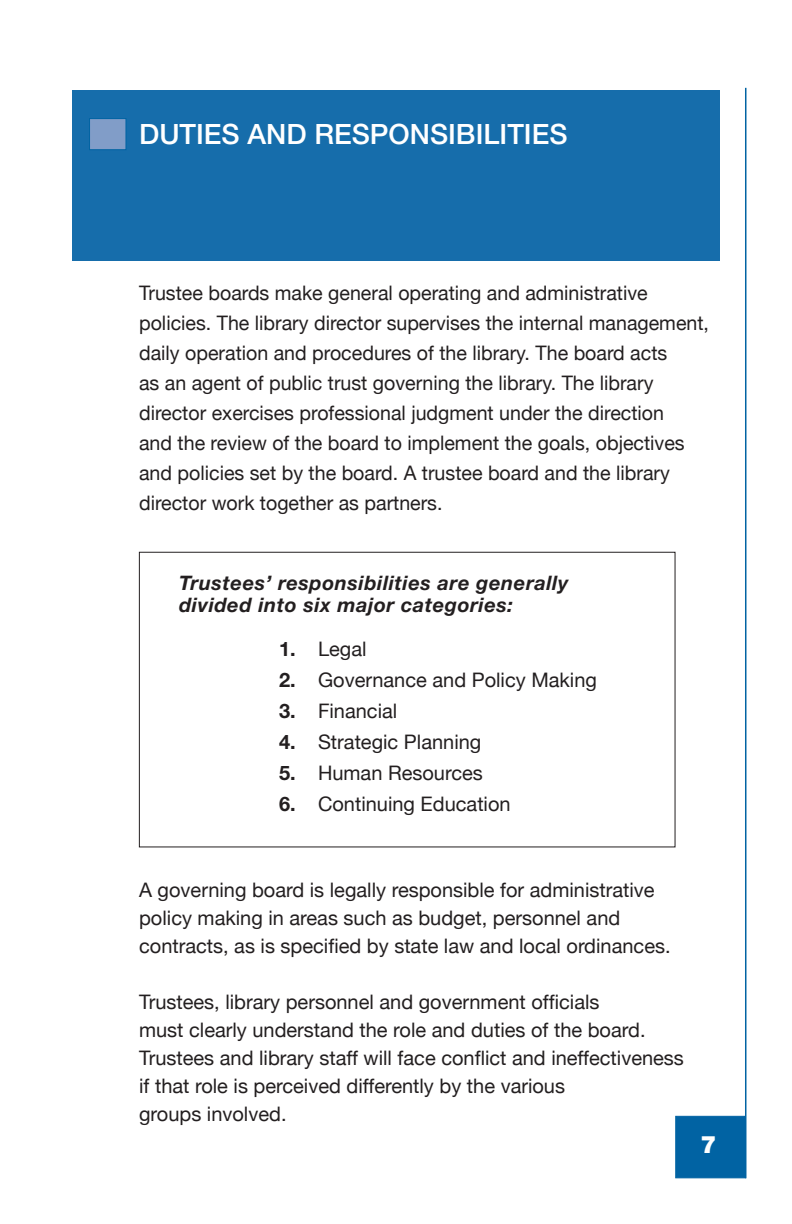
<style>
.page{position:relative;width:792px;height:1224px;background:#fff}
.page>*{position:absolute;margin:0;border:0;box-sizing:border-box;transform-origin:0 0}
.t1{font:500 28px "Helvetica Neue LT Std";color:#fff}
.t2{font:900 24px "Helvetica Neue";color:#fff}
.t3{font:20px/30px "Helvetica Neue";color:#231f20}
.t4{font:italic 700 20px/22px "Helvetica Neue";letter-spacing:.03em;color:#231f20}
.s1{font-weight:700}
</style>
<div class="page">
<div style="left:675px;top:1116px;width:71px;height:62px;background:#0163a3;border:1px solid #0163a3"></div>
<hr style="left:745px;top:88px;width:1px;height:1090px;background:#0163a3">
<div style="left:72px;top:91px;width:648px;height:170px;background:#166dab"></div>
<div style="left:89px;top:118px;width:37px;height:32px;background:#819dc8;border:1px solid #0163a3"></div>
<div style="left:139px;top:552px;width:536px;height:295px;border:1px solid #231f20"></div>
<h1 class="t1" style="left:139px;top:117px;width:430px">DUTIES AND RESPONSIBILITIES</h1>
<p class="t3" style="left:139px;top:278px;width:571px">Trustee boards make general operating and administrative policies. The library director supervises the internal management, daily operation and procedures of the library. The board acts<br>as an agent of public trust governing the library. The library director exercises professional judgment under the direction<br>and the review of the board to implement the goals, objectives and policies set by the board. A trustee board and the library director work together as partners.</p>
<p class="t4" style="left:179px;top:571px;width:391px">Trustees’ responsibilities are generally divided into six major categories:</p>
<p class="t3" style="left:279px;top:634px;width:89px"><span class="s1">1.</span> Legal</p>
<p class="t3" style="left:279px;top:665px;width:319px"><span class="s1">2.</span> Governance and Policy Making</p>
<p class="t3" style="left:279px;top:696px;width:120px"><span class="s1">3.</span> Financial</p>
<p class="t3" style="left:279px;top:727px;width:204px"><span class="s1">4.</span> Strategic Planning</p>
<p class="t3" style="left:279px;top:758px;width:205px"><span class="s1">5.</span> Human Resources</p>
<p class="t3" style="left:279px;top:789px;width:233px"><span class="s1">6.</span> Continuing Education</p>
<p class="t3" style="left:139px;top:876px;width:533px;line-height:28px">A governing board is legally responsible for administrative policy making in areas such as budget, personnel and contracts, as is specified by state law and local ordinances.</p>
<p class="t3" style="left:139px;top:988px;width:546px;line-height:28px">Trustees, library personnel and government officials<br>must clearly understand the role and duties of the board.<br>Trustees and library staff will face conflict and ineffectiveness if that role is perceived differently by the various<br>groups involved.</p>
<p class="t2" style="left:700px;top:1130px;width:18px">7</p>
</div>
